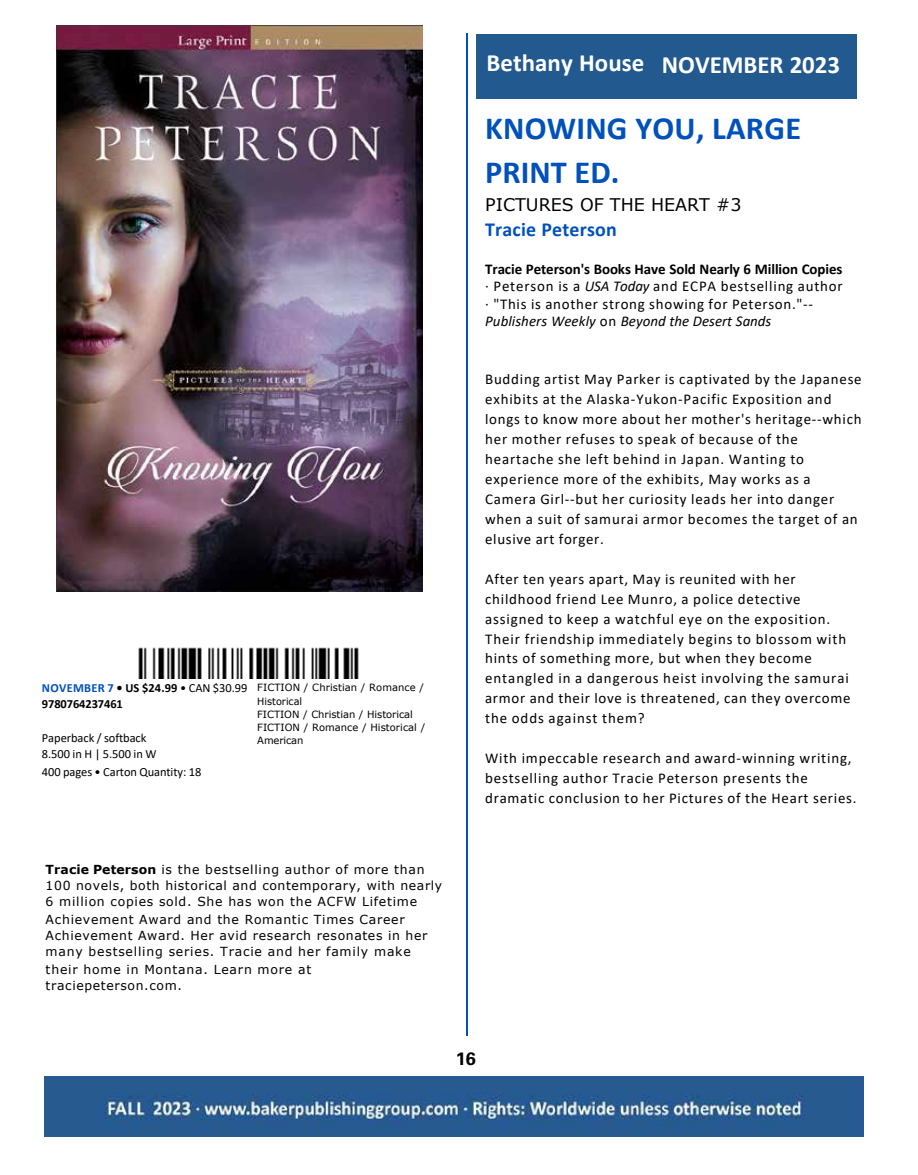
<style>
.page{position:relative;width:918px;height:1175px;background:#fff}
.page>*{position:absolute;margin:0;border:0;box-sizing:border-box;transform-origin:0 0}
.t1{font:700 32.4px/43.5px "Calibri";letter-spacing:.01em;color:#0051bc}
.t2{font:700 24.9px "Calibri";color:#fff}
.t3{font:700 19.95px "Calibri";letter-spacing:.01em;color:#0051bc}
.t4{font:700 18px "Univers";color:#000}
.t5{font:17.4px "Verdana";color:#000}
.t6{font:15px/20px "Calibri";letter-spacing:.055em;color:#000}
.t7{font:12.45px/16.2px "Verdana";letter-spacing:.06em;color:#000}
.t8{font:12.45px/16.2px "Calibri";letter-spacing:-.005em;color:#000}
.t9{font:700 12.45px/16.2px "Calibri";letter-spacing:-.005em;color:#000}
.t10{font:9.9px/13.6px "Verdana";letter-spacing:.005em;color:#000}
.s1{color:#0051bc}
.s2{font-weight:400}
.s3{font-weight:700}
.s4{font-style:italic}
</style>
<div class="page">
<img style="left:57px;top:26px;width:366px;height:565px">
<img style="left:138px;top:647px;width:221px;height:31px">
<hr style="left:466px;top:33px;width:2px;height:1002px;background:#0051bc">
<div style="left:476px;top:34px;width:380px;height:64px;background:#22598f"></div>
<img style="left:44px;top:1077px;width:820px;height:59px">
<p class="t9" style="left:42px;top:679px;width:207px"><span class="s1">NOVEMBER 7</span> • US $24.99 <span class="s2">• CAN $30.99<br></span>9780764237461</p>
<p class="t8" style="left:42px;top:729px;width:116px">Paperback / softback<br>8.500 in H | 5.500 in W</p>
<p class="t8" style="left:42px;top:763px;width:161px">400 pages • Carton Quantity: 18</p>
<p class="t10" style="left:257px;top:680px;width:168px">FICTION / Christian / Romance /<br>Historical<br>FICTION / Christian / Historical</p>
<p class="t10" style="left:257px;top:720px;width:169px">FICTION / Romance / Historical /<br>American</p>
<h2 class="t2" style="left:486px;top:46px;width:355px">Bethany House NOVEMBER 2023</h2>
<h1 class="t1" style="left:485px;top:106px;width:317px">KNOWING YOU, LARGE<br>PRINT ED.</h1>
<p class="t5" style="left:485px;top:193px;width:258px">PICTURES OF THE HEART #3</p>
<h3 class="t3" style="left:485px;top:215px;width:133px">Tracie Peterson</h3>
<p class="t6" style="left:485px;top:259px;width:359px;line-height:17.4px"><span class="s3">Tracie Peterson's Books Have Sold Nearly 6 Million Copies </span>· Peterson is a <span class="s4">USA Today</span> and ECPA bestselling author · "This is another strong showing for Peterson."-- <span class="s4">Publishers Weekly</span> on <span class="s4">Beyond the Desert Sands</span></p>
<p class="t6" style="left:485px;top:369px;width:378px">Budding artist May Parker is captivated by the Japanese exhibits at the Alaska-Yukon-Pacific Exposition and longs to know more about her mother's heritage--which her mother refuses to speak of because of the heartache she left behind in Japan. Wanting to experience more of the exhibits, May works as a Camera Girl--but her curiosity leads her into danger when a suit of samurai armor becomes the target of an elusive art forger.</p>
<p class="t6" style="left:485px;top:568px;width:367px">After ten years apart, May is reunited with her childhood friend Lee Munro, a police detective assigned to keep a watchful eye on the exposition.<br>Their friendship immediately begins to blossom with hints of something more, but when they become entangled in a dangerous heist involving the samurai armor and their love is threatened, can they overcome the odds against them?</p>
<p class="t6" style="left:485px;top:747px;width:373px">With impeccable research and award-winning writing, bestselling author Tracie Peterson presents the dramatic conclusion to her Pictures of the Heart series.</p>
<p class="t7" style="left:46px;top:861px;width:398px"><span class="s3">Tracie Peterson</span> is the bestselling author of more than<br>100 novels, both historical and contemporary, with nearly<br>6 million copies sold. She has won the ACFW Lifetime</p>
<p class="t7" style="left:46px;top:911px;width:383px">Achievement Award and the Romantic Times Career<br>Achievement Award. Her avid research resonates in her many bestselling series. Tracie and her family make</p>
<p class="t7" style="left:46px;top:960px;width:267px">their home in Montana. Learn more at traciepeterson.com.</p>
<p class="t4" style="left:456px;top:1048px;width:22px">16</p>
</div>
